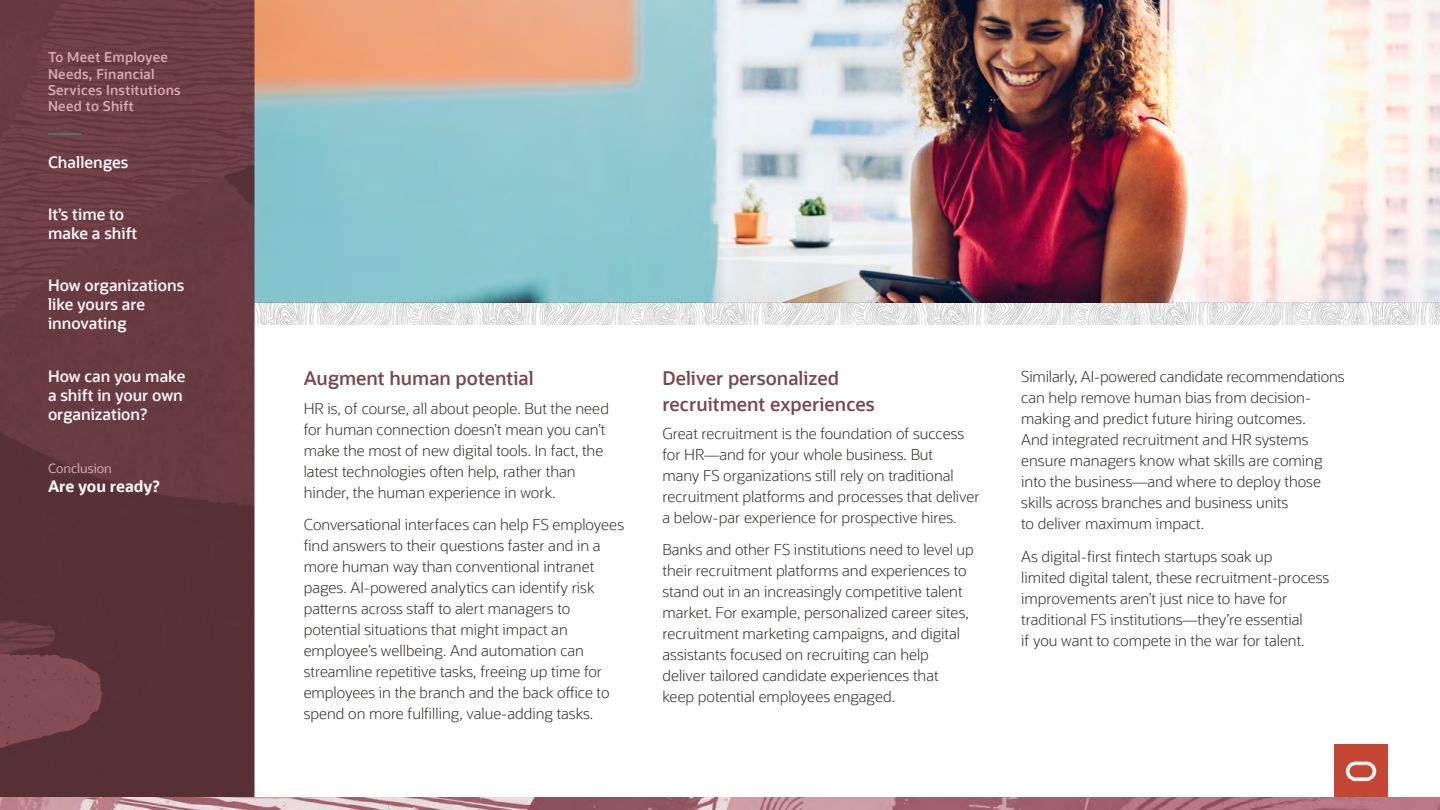
<style>
.page{position:relative;width:1440px;height:810px;background:#fff}
.page>*{position:absolute;margin:0;border:0;box-sizing:border-box;transform-origin:0 0}
.secondary_headers{font:600 18.75px/25.5px "Oracle Sans";color:#7a4754}
.t1{font:600 15.75px/18.9px "Oracle Sans";color:#fcf7fa}
.t2{font:700 15.75px "Oracle Sans";color:#fcf7fa}
.body_copy{font:300 15px/21px "Oracle Sans";color:#312d2a}
.t3{font:600 13.5px/16.2px "Oracle Sans";letter-spacing:.02em;color:#d9abb5}
.t4{font:12.75px "Oracle Sans";color:#d9abb5}
</style>
<div class="page">
<img style="left:254px;top:0;width:1186px;height:302px">
<img style="left:254px;top:302px;width:1186px;height:23px">
<img style="left:1335px;top:745px;width:53px;height:52px">
<img style="left:0;top:0;width:254px;height:797px">
<img style="left:0;top:797px;width:1440px;height:13px">
<hr style="left:48px;top:133px;width:34px;height:2px;background:#41817e">
<p class="t3" style="left:48px;top:49px;width:134px">To Meet Employee<br>Needs, Financial<br>Services Institutions<br>Need to Shift</p>
<p class="t1" style="left:48px;top:153px;width:82px">Challenges</p>
<p class="t1" style="left:48px;top:205px;width:91px">It’s time to make a shift</p>
<p class="t1" style="left:48px;top:276px;width:138px">How organizations like yours are innovating</p>
<p class="t1" style="left:48px;top:367px;width:139px">How can you make a shift in your own organization?</p>
<p class="t4" style="left:48px;top:461px;width:65px">Conclusion</p>
<p class="t2" style="left:48px;top:476px;width:113px">Are you ready?</p>
<p class="secondary_headers" style="left:304px;top:366px;width:231px">Augment human potential</p>
<p class="body_copy" style="left:304px;top:398px;width:307px">HR is, of course, all about people. But the need for human connection doesn’t mean you can’t make the most of new digital tools. In fact, the latest technologies often help, rather than hinder, the human experience in work.</p>
<p class="body_copy" style="left:304px;top:514px;width:322px">Conversational interfaces can help FS employees find answers to their questions faster and in a more human way than conventional intranet pages. AI-powered analytics can identify risk patterns across staff to alert managers to potential situations that might impact an employee’s wellbeing. And automation can streamline repetitive tasks, freeing up time for employees in the branch and the back office to spend on more fulfilling, value-adding tasks.</p>
<p class="secondary_headers" style="left:663px;top:366px;width:214px">Deliver personalized recruitment experiences</p>
<p class="body_copy" style="left:663px;top:423px;width:319px">Great recruitment is the foundation of success for HR—and for your whole business. But<br>many FS organizations still rely on traditional recruitment platforms and processes that deliver a below-par experience for prospective hires.</p>
<p class="body_copy" style="left:663px;top:540px;width:313px">Banks and other FS institutions need to level up their recruitment platforms and experiences to stand out in an increasingly competitive talent market. For example, personalized career sites, recruitment marketing campaigns, and digital assistants focused on recruiting can help deliver tailored candidate experiences that keep potential employees engaged.</p>
<p class="body_copy" style="left:1021px;top:367px;width:325px">Similarly, AI-powered candidate recommendations can help remove human bias from decision&shy;making and predict future hiring outcomes.<br>And integrated recruitment and HR systems ensure managers know what skills are coming into the business—and where to deploy those skills across branches and business units<br>to deliver maximum impact.</p>
<p class="body_copy" style="left:1021px;top:546px;width:310px">As digital-first fintech startups soak up<br>limited digital talent, these recruitment-process improvements aren’t just nice to have for traditional FS institutions—they’re essential<br>if you want to compete in the war for talent.</p>
</div>
